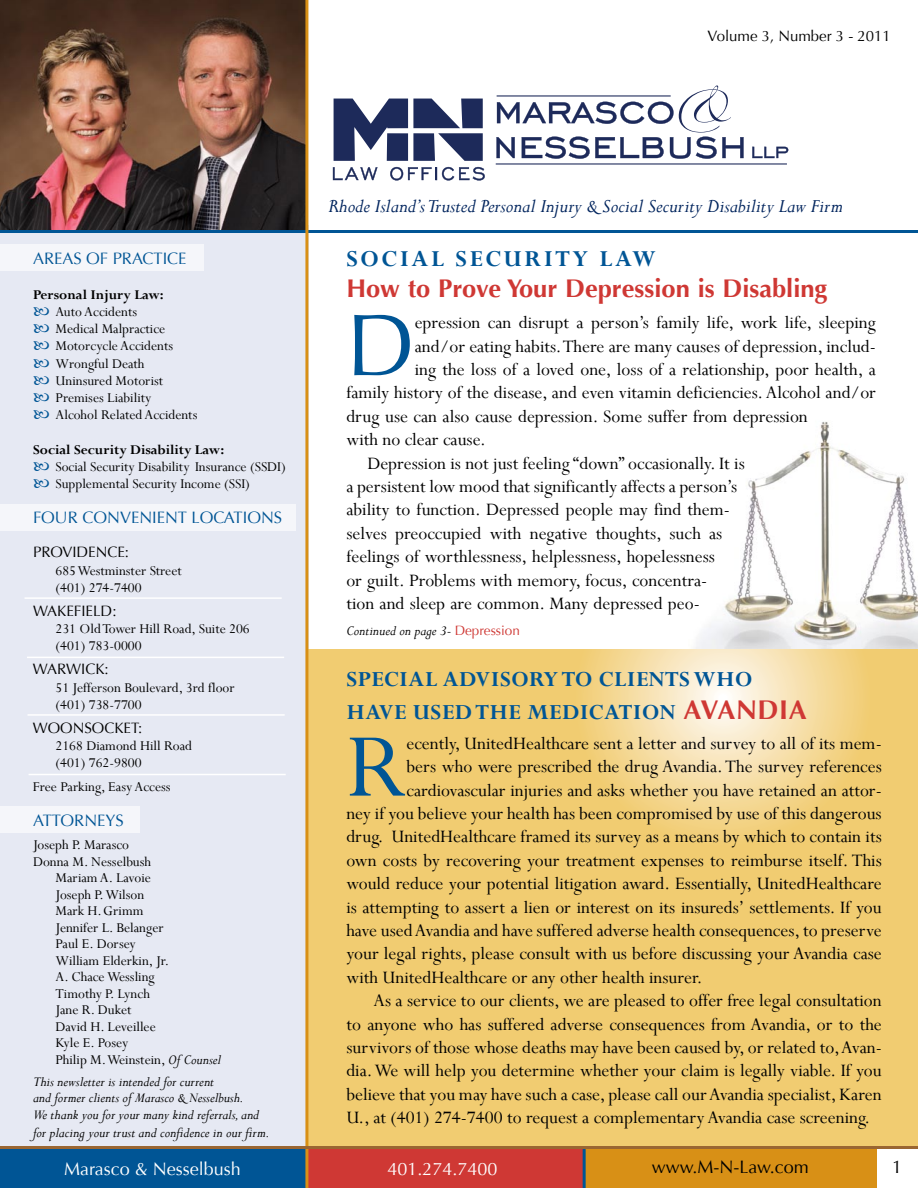
<style>
.page{position:relative;width:918px;height:1188px;background:#fff}
.page>*{position:absolute;margin:0;border:0;box-sizing:border-box;transform-origin:0 0}
.t1{font:101.1px "Perpetua";color:#005595}
.t2{font:87.9px "Optima";color:#005595}
.t3{font:700 27px "Optima";letter-spacing:.02em;color:#cf3834}
.t4{font:700 25.5px "Optima";color:#cf3834}
.t5{font:700 25.5px "Perpetua";letter-spacing:.1em;color:#005595}
.t6{font:700 24px "Perpetua";letter-spacing:.02em;color:#005595}
.t7{font:italic 21px "Perpetua";color:#00245d}
.t8{font:19.5px "Perpetua";color:#000}
.t9{font:18px "Optima";color:#fff}
.t10{font:18px "Optima";color:#000}
.t11{font:16.5px "Optima";color:#005595}
.t12{font:15px/17.2px "Perpetua";color:#000}
.t13{font:italic 15px/17px "Perpetua";color:#000}
.t14{font:15px "Optima";color:#000}
.t15{font:700 15px "Perpetua";color:#000}
.s1{font-style:italic}
.s2{font-style:normal}
.s3{font-family:"Optima";font-style:normal;font-size:13.5px;color:#cf3834}
.s4{font-family:"Perpetua";font-size:24px;color:#005595}
</style>
<div class="page">
<div style="left:0;top:225px;width:309px;height:924px;background:#e6e9f3"></div>
<div style="left:0;top:1148px;width:308px;height:40px;background:#005595"></div>
<div style="left:307px;top:1148px;width:278px;height:40px;background:#cf3834"></div>
<div style="left:585px;top:1148px;width:292px;height:40px;background:#d89016"></div>
<hr style="left:583px;top:1148px;width:3px;height:40px;background:#005595">
<div style="left:0;top:244px;width:203px;height:28px;background:#f5f6fa"></div>
<div style="left:0;top:504px;width:296px;height:27px;background:#f5f6fa"></div>
<hr style="left:25px;top:597px;width:257px;height:2px;background:#fff">
<hr style="left:27px;top:657px;width:257px;height:1px;background:#fff">
<hr style="left:28px;top:714px;width:257px;height:2px;background:#fff">
<hr style="left:29px;top:774px;width:257px;height:1px;background:#fff">
<div style="left:0;top:806px;width:139px;height:27px;background:#f5f6fa"></div>
<img style="left:0;top:0;width:305px;height:230px">
<hr style="left:0;top:230px;width:918px;height:3px;background:#005595">
<svg style="left:496px;top:86px;width:248px;height:73px"></svg>
<svg style="left:752px;top:147px;width:36px;height:11px"></svg>
<svg style="left:333px;top:167px;width:45px;height:13px"></svg>
<svg style="left:390px;top:167px;width:95px;height:14px"></svg>
<svg style="left:334px;top:99px;width:149px;height:62px"></svg>
<hr style="left:496px;top:163px;width:291px;height:2px;background:#1d2a5a">
<img style="left:696px;top:421px;width:222px;height:228px">
<svg style="left:308px;top:650px;width:610px;height:496px;background:#f1ce78"></svg>
<hr style="left:305px;top:0;width:3px;height:1188px;background:#d89016">
<hr style="left:0;top:1146px;width:918px;height:3px;background:#9a6632">
<p class="t14" style="left:708px;top:27px;width:185px">VOLUME 3, NUMBER 3 - 2011</p>
<p class="t11" style="left:33px;top:249px;width:155px">AREAS OF PRACTICE</p>
<p class="t15" style="left:33px;top:285px;width:132px">PERSONAL INJURY LAW:</p>
<p class="t12" style="left:56px;top:303px;width:143px">Auto Accidents<br>Medical Malpractice<br>Motorcycle Accidents<br>Wrongful Death<br>Uninsured Motorist<br>Premises Liability<br>Alcohol Related Accidents</p>
<p class="t15" style="left:33px;top:440px;width:193px">SOCIAL SECURITY DISABILITY LAW:</p>
<p class="t12" style="left:56px;top:458px;width:232px">Social Security Disability Insurance (SSDI)<br>Supplemental Security Income (SSI)</p>
<p class="t11" style="left:33px;top:508px;width:251px">FOUR CONVEN IENT LOCATIONS</p>
<p class="t14" style="left:33px;top:544px;width:98px">PROVIDENCE:</p>
<p class="t12" style="left:56px;top:561px;width:128px">685Westminster Street (401) 274-7400</p>
<p class="t14" style="left:33px;top:602px;width:85px">WAKEFIELD:</p>
<p class="t12" style="left:55px;top:620px;width:196px">231 OldTower Hill Road, Suite 206 (401) 783-0000</p>
<p class="t14" style="left:33px;top:661px;width:77px">WARWICK:</p>
<p class="t12" style="left:55px;top:678px;width:181px">51 Jefferson Boulevard, 3rd floor (401) 738-7700</p>
<p class="t14" style="left:33px;top:719px;width:111px">WOON SOCKET:</p>
<p class="t12" style="left:55px;top:737px;width:138px">2168 Diamond Hill Road (401) 762-9800</p>
<p class="t12" style="left:33px;top:778px;width:139px">Free Parking, Easy Access</p>
<p class="t11" style="left:33px;top:811px;width:92px">ATTORN EYS</p>
<p class="t12" style="left:33px;top:836px;width:98px">Joseph P. Marasco</p>
<p class="t12" style="left:33px;top:852px;width:120px">Donna M. Nesselbush</p>
<p class="t12" style="left:56px;top:869px;width:97px">Mariam A. Lavoie</p>
<p class="t12" style="left:56px;top:885px;width:90px">Joseph P.Wilson</p>
<p class="t12" style="left:56px;top:902px;width:90px">Mark H.Grimm</p>
<p class="t12" style="left:55px;top:918px;width:110px">Jennifer L. Belanger</p>
<p class="t12" style="left:55px;top:935px;width:82px">Paul E. Dorsey</p>
<p class="t12" style="left:55px;top:951px;width:115px">William Elderkin, Jr.</p>
<p class="t12" style="left:55px;top:968px;width:101px">A. Chace Wessling</p>
<p class="t12" style="left:55px;top:984px;width:96px">Timothy P. Lynch</p>
<p class="t12" style="left:55px;top:1001px;width:78px">Jane R. Duket</p>
<p class="t12" style="left:55px;top:1017px;width:102px">David H. Leveillee</p>
<p class="t12" style="left:55px;top:1034px;width:74px">Kyle E. Posey</p>
<p class="t12" style="left:55px;top:1050px;width:167px">Philip M.Weinstein, <span class="s1">Of Counsel</span></p>
<p class="t13" style="left:33px;top:1072px;width:238px">This newsletter is intended for current<br>and former clients of Marasco &amp; Nesselbush.<br>We thank you for your many kind referrals, and for placing your trust and confidence in our firm.</p>
<p class="t7" style="left:328px;top:193px;width:516px">Rhode Island’s Trusted Personal Injury &amp; Social Security Disability Law Firm</p>
<h3 class="t5" style="left:346px;top:243px;width:311px">SOCIAL SECURITY LAW</h3>
<h3 class="t4" style="left:346px;top:273px;width:483px">How to Prove Your Depression is Disabling</h3>
<h2 class="t2" style="left:346px;top:294px;width:57px">D</h2>
<p class="t8" style="left:415px;top:310px;width:463px">epression can disrupt a person’s family life, work life, sleeping</p>
<p class="t8" style="left:415px;top:334px;width:463px">and/or eating habits.There are many causes of depression, includ-</p>
<p class="t8" style="left:415px;top:357px;width:463px">ing the loss of a loved one, loss of a relationship, poor health, a</p>
<p class="t8" style="left:346px;top:381px;width:531px">family history of the disease, and even vitamin deficiencies.Alcohol and/or</p>
<p class="t8" style="left:346px;top:404px;width:463px">drug use can also cause depression. Some suffer from depression</p>
<p class="t8" style="left:346px;top:427px;width:141px">with no clear cause.</p>
<p class="t8" style="left:367px;top:451px;width:379px">Depression is not just feeling “down” occasionally. It is</p>
<p class="t8" style="left:346px;top:474px;width:393px">a persistent low mood that significantly affects a person’s</p>
<p class="t8" style="left:346px;top:498px;width:385px">ability to function. Depressed people may find them-</p>
<p class="t8" style="left:346px;top:521px;width:378px">selves preoccupied with negative thoughts, such as</p>
<p class="t8" style="left:346px;top:544px;width:370px">feelings of worthlessness, helplessness, hopelessness</p>
<p class="t8" style="left:346px;top:568px;width:362px">or guilt. Problems with memory, focus, concentra-</p>
<p class="t8" style="left:346px;top:591px;width:355px">tion and sleep are common. Many depressed peo-</p>
<p class="t13" style="left:346px;top:622px;width:175px">Continued on page 3<span class="s2">-</span> <span class="s3">DEPRESSION</span></p>
<p class="t6" style="left:346px;top:664px;width:26px">SPECIAL</p>
<p class="t6" style="left:443px;top:664px;width:63px">ADVISORY</p>
<p class="t6" style="left:562px;top:664px;width:188px">TO CLIENTS WHO</p>
<p class="t6" style="left:346px;top:697px;width:99px">HAVE USED</p>
<p class="t6" style="left:475px;top:697px;width:89px">THE MEDICATIO</p>
<h3 class="t3" style="left:660px;top:694px;width:144px"><span class="s4">N</span> Avand ia</h3>
<h1 class="t1" style="left:346px;top:703px;width:62px">R</h1>
<p class="t8" style="left:406px;top:731px;width:477px">ecently, UnitedHealthcare sent a letter and survey to all of its mem-</p>
<p class="t8" style="left:406px;top:754px;width:477px">bers who were prescribed the drug Avandia.The survey references</p>
<p class="t8" style="left:407px;top:778px;width:477px">cardiovascular injuries and asks whether you have retained an attor-</p>
<p class="t8" style="left:346px;top:801px;width:537px">ney if you believe your health has been compromised by use of this dangerous</p>
<p class="t8" style="left:346px;top:825px;width:537px">drug. UnitedHealthcare framed its survey as a means by which to contain its</p>
<p class="t8" style="left:346px;top:848px;width:537px">own costs by recovering your treatment expenses to reimburse itself. This</p>
<p class="t8" style="left:346px;top:871px;width:537px">would reduce your potential litigation award. Essentially, UnitedHealthcare</p>
<p class="t8" style="left:346px;top:895px;width:537px">is attempting to assert a lien or interest on its insureds’ settlements. If you</p>
<p class="t8" style="left:346px;top:918px;width:537px">have usedAvandia and have suffered adverse health consequences, to preserve</p>
<p class="t8" style="left:346px;top:942px;width:537px">your legal rights, please consult with us before discussing your Avandia case</p>
<p class="t8" style="left:346px;top:965px;width:358px">with UnitedHealthcare or any other health insurer.</p>
<p class="t8" style="left:373px;top:988px;width:510px">As a service to our clients, we are pleased to offer free legal consultation</p>
<p class="t8" style="left:346px;top:1012px;width:537px">to anyone who has suffered adverse consequences from Avandia, or to the</p>
<p class="t8" style="left:346px;top:1035px;width:537px">survivors of those whose deaths may have been caused by, or related to,Avan-</p>
<p class="t8" style="left:346px;top:1059px;width:537px">dia.We will help you determine whether your claim is legally viable. If you</p>
<p class="t8" style="left:346px;top:1082px;width:537px">believe that you may have such a case, please call ourAvandia specialist,Karen</p>
<p class="t8" style="left:346px;top:1105px;width:525px">U., at (401) 274-7400 to request a complementary Avandia case screening.</p>
<p class="t9" style="left:64px;top:1158px;width:178px">MARASCO &amp; NESSELBUSH</p>
<p class="t9" style="left:387px;top:1158px;width:112px">401.274.7400</p>
<p class="t10" style="left:652px;top:1157px;width:159px">WWW.M-N -LAW.COM</p>
<p class="t10" style="left:892px;top:1156px;width:12px">1</p>
</div>
